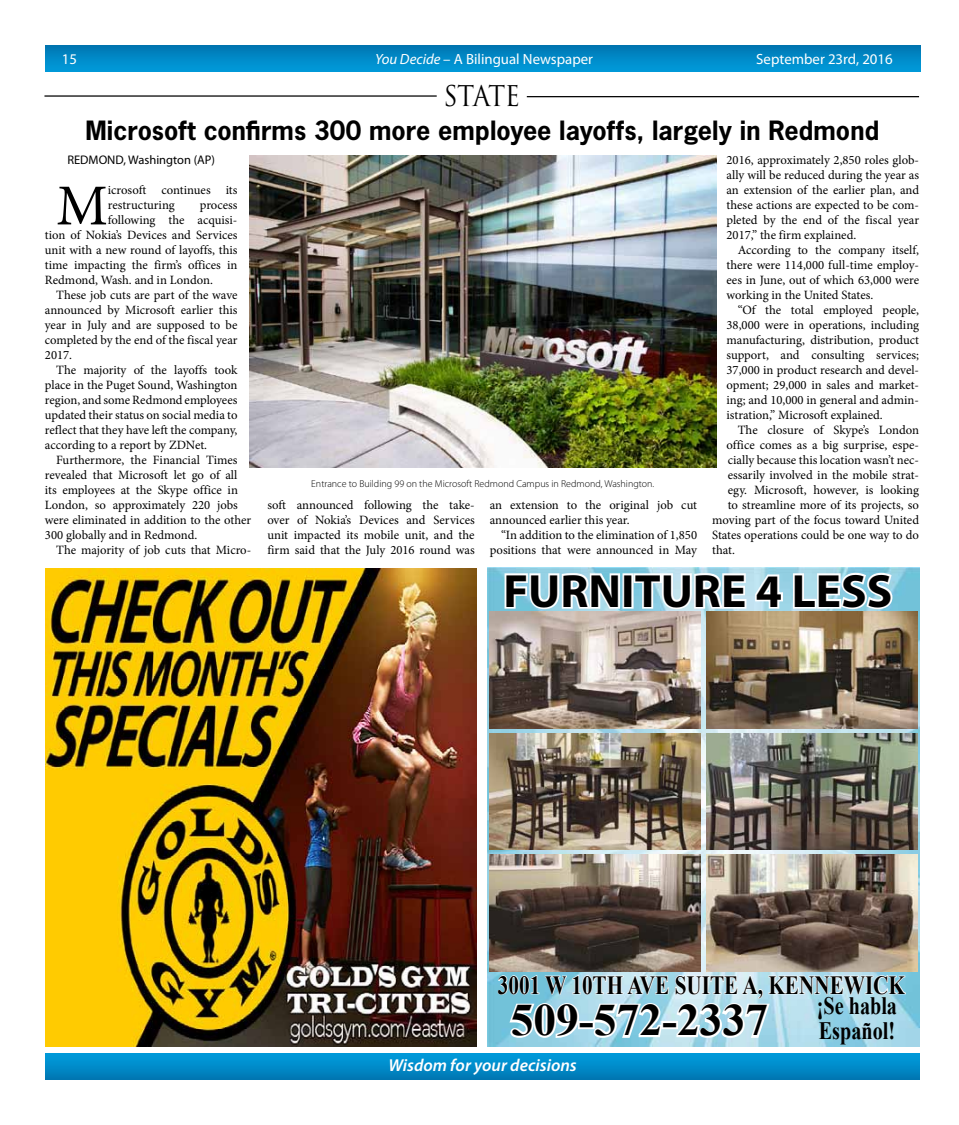
<style>
.page{position:relative;width:959px;height:1125px;background:#fff}
.page>*{position:absolute;margin:0;border:0;box-sizing:border-box;transform-origin:0 0}
.t1{font:58px "Minion Pro";color:#000}
.t2{font:700 46.88px "Myriad Pro";color:#000}
.t3{font:700 45px "Times New Roman";color:#000}
.t4{font:27.88px "Trajan Pro";letter-spacing:-.045em;color:#000;scale:.9 1}
.t5{font:700 26.25px "Times New Roman";color:#000;scale:.81 1}
.t6{font:700 25px "News Gothic Std";letter-spacing:.005em;color:#000}
.t7{font:700 25px/25px "Times New Roman";color:#000;scale:.81 1}
.t8{font:italic 600 17.38px "Myriad Pro";color:#fff}
.t9{font:14.88px "Myriad Pro";color:#fff}
.t10{font:14.75px "Myriad Pro";color:#fff}
.t11{font:12.62px/15px "Minion Pro";color:#000;text-align:justify}
.t12{font:12.5px "Myriad Pro";color:#000}
.t13{font:300 10px "Myriad Pro";color:#000}
.s1{font-style:italic}
</style>
<div class="page">
<svg style="left:45px;top:1053px;width:874px;height:27px;background:#0089c7"></svg>
<svg style="left:45px;top:45px;width:875px;height:27px;background:#0088c6"></svg>
<img style="left:45px;top:568px;width:431px;height:478px">
<img style="left:488px;top:567px;width:431px;height:479px">
<svg style="left:502px;top:570px;width:120px;height:41px"></svg>
<div style="left:622px;top:573px;width:11px;height:36px;border:4px solid #fff"></div>
<svg style="left:631px;top:570px;width:154px;height:41px"></svg>
<svg style="left:791px;top:571px;width:103px;height:40px"></svg>
<svg style="left:496px;top:974px;width:410px;height:67px"></svg>
<img style="left:707px;top:611px;width:210px;height:117px">
<img style="left:490px;top:611px;width:210px;height:117px">
<img style="left:490px;top:733px;width:210px;height:117px">
<img style="left:707px;top:733px;width:210px;height:117px">
<img style="left:490px;top:855px;width:210px;height:117px">
<img style="left:707px;top:855px;width:210px;height:117px">
<hr style="left:44px;top:95px;width:392px;height:2px;background:#000">
<hr style="left:527px;top:96px;width:392px;height:1px;background:#000">
<img style="left:249px;top:156px;width:467px;height:311px">
<p class="t10" style="left:62px;top:50px;width:17px">15</p>
<p class="t10" style="left:375px;top:50px;width:219px"><span class="s1">You Decide</span> – A Bilingual Newspaper</p>
<p class="t9" style="left:756px;top:50px;width:138px">September 23rd, 2016</p>
<h3 class="t4" style="left:443px;top:79px;width:87px">STATE</h3>
<h3 class="t6" style="left:85px;top:114px;width:795px">Microsoft confirms 300 more employee layoffs, largely in Redmond</h3>
<p class="t12" style="left:67px;top:153px;width:149px">REDMOND, Washington (AP)</p>
<h1 class="t1" style="left:56px;top:167px;width:53px">M</h1>
<p class="t11" style="left:108px;top:183px;width:131px">icrosoft continues its restructuring</p>
<p class="t11" style="left:200px;top:198px;width:39px">process</p>
<p class="t11" style="left:108px;top:213px;width:131px">following the acquisi-</p>
<p class="t11" style="left:45px;top:228px;width:194px">tion of Nokia’s Devices and Services</p>
<p class="t11" style="left:45px;top:243px;width:194px">unit with a new round of layoffs, this</p>
<p class="t11" style="left:45px;top:258px;width:194px">time impacting the firm’s offices in</p>
<p class="t11" style="left:45px;top:273px;width:169px">Redmond, Wash. and in London.</p>
<p class="t11" style="left:56px;top:288px;width:183px">These job cuts are part of the wave</p>
<p class="t11" style="left:45px;top:303px;width:194px">announced by Microsoft earlier this</p>
<p class="t11" style="left:45px;top:318px;width:194px">year in July and are supposed to be</p>
<p class="t11" style="left:45px;top:333px;width:194px">completed by the end of the fiscal year</p>
<p class="t11" style="left:45px;top:348px;width:29px">2017.</p>
<p class="t11" style="left:56px;top:363px;width:183px">The majority of the layoffs took</p>
<p class="t11" style="left:45px;top:378px;width:194px">place in the Puget Sound, Washington</p>
<p class="t11" style="left:45px;top:393px;width:194px">region, and some Redmond employees</p>
<p class="t11" style="left:45px;top:408px;width:194px">updated their status on social media to</p>
<p class="t11" style="left:45px;top:423px;width:194px">reflect that they have left the company,</p>
<p class="t11" style="left:45px;top:438px;width:164px">according to a report by ZDNet.</p>
<p class="t11" style="left:56px;top:453px;width:183px">Furthermore, the Financial Times</p>
<p class="t11" style="left:45px;top:468px;width:194px">revealed that Microsoft let go of all</p>
<p class="t11" style="left:45px;top:483px;width:194px">its employees at the Skype office in</p>
<p class="t11" style="left:45px;top:498px;width:194px">London, so approximately 220 jobs</p>
<p class="t11" style="left:45px;top:513px;width:208px">were eliminated in addition to the other</p>
<p class="t11" style="left:45px;top:528px;width:154px">300 globally and in Redmond.</p>
<p class="t11" style="left:56px;top:543px;width:196px">The majority of job cuts that Micro-</p>
<p class="t13" style="left:311px;top:478px;width:344px">Entrance to Building 99 on the Microsoft Redmond Campus in Redmond, Washington.</p>
<p class="t11" style="left:267px;top:497px;width:209px">soft announced following the take&shy;over of Nokia’s Devices and Services unit impacted its mobile unit, and the firm said that the July 2016 round was</p>
<p class="t11" style="left:490px;top:497px;width:209px">an extension to the original job cut announced earlier this year.</p>
<p class="t11" style="left:490px;top:527px;width:209px;text-align:right">“In addition to the elimination of 1,850 positions that were announced in May</p>
<p class="t11" style="left:726px;top:153px;width:194px">2016, approximately 2,850 roles glob&shy;ally will be reduced during the year as an extension of the earlier plan, and these actions are expected to be com&shy;pleted by the end of the fiscal year 2017,” the firm explained.</p>
<p class="t11" style="left:726px;top:243px;width:194px;text-indent:11px">According to the company itself, there were 114,000 full-time employ&shy;ees in June, out of which 63,000 were working in the United States.</p>
<p class="t11" style="left:726px;top:303px;width:194px;text-indent:11px">“Of the total employed people, 38,000 were in operations, including manufacturing, distribution, product support, and consulting services; 37,000 in product research and devel&shy;opment; 29,000 in sales and market&shy;ing; and 10,000 in general and admin&shy;istration,” Microsoft explained.</p>
<p class="t11" style="left:737px;top:423px;width:183px">The closure of Skype’s London</p>
<p class="t11" style="left:726px;top:438px;width:194px">office comes as a big surprise, espe-</p>
<p class="t11" style="left:727px;top:453px;width:193px">cially because this location wasn’t nec-</p>
<p class="t11" style="left:727px;top:468px;width:193px">essarily involved in the mobile strat-</p>
<p class="t11" style="left:727px;top:483px;width:193px">egy. Microsoft, however, is looking</p>
<p class="t11" style="left:727px;top:498px;width:193px">to streamline more of its projects, so</p>
<p class="t11" style="left:712px;top:513px;width:208px">moving part of the focus toward United</p>
<p class="t11" style="left:712px;top:528px;width:208px">States operations could be one way to do</p>
<p class="t11" style="left:712px;top:543px;width:24px">that.</p>
<h2 class="t2" style="left:503px;top:560px;width:390px">FURNITURE 4 LESS</h2>
<h3 class="t5" style="left:498px;top:967px;width:504px">3001 W 10TH AVE SUITE A, KENNEWICK</h3>
<h3 class="t7" style="left:816px;top:993px;width:101px">¡Se habla<br>Español!</h3>
<h3 class="t3" style="left:510px;top:989px;width:259px">509-572-2337</h3>
<h3 class="t8" style="left:388px;top:1054px;width:190px">Wisdom for your decisions</h3>
</div>
